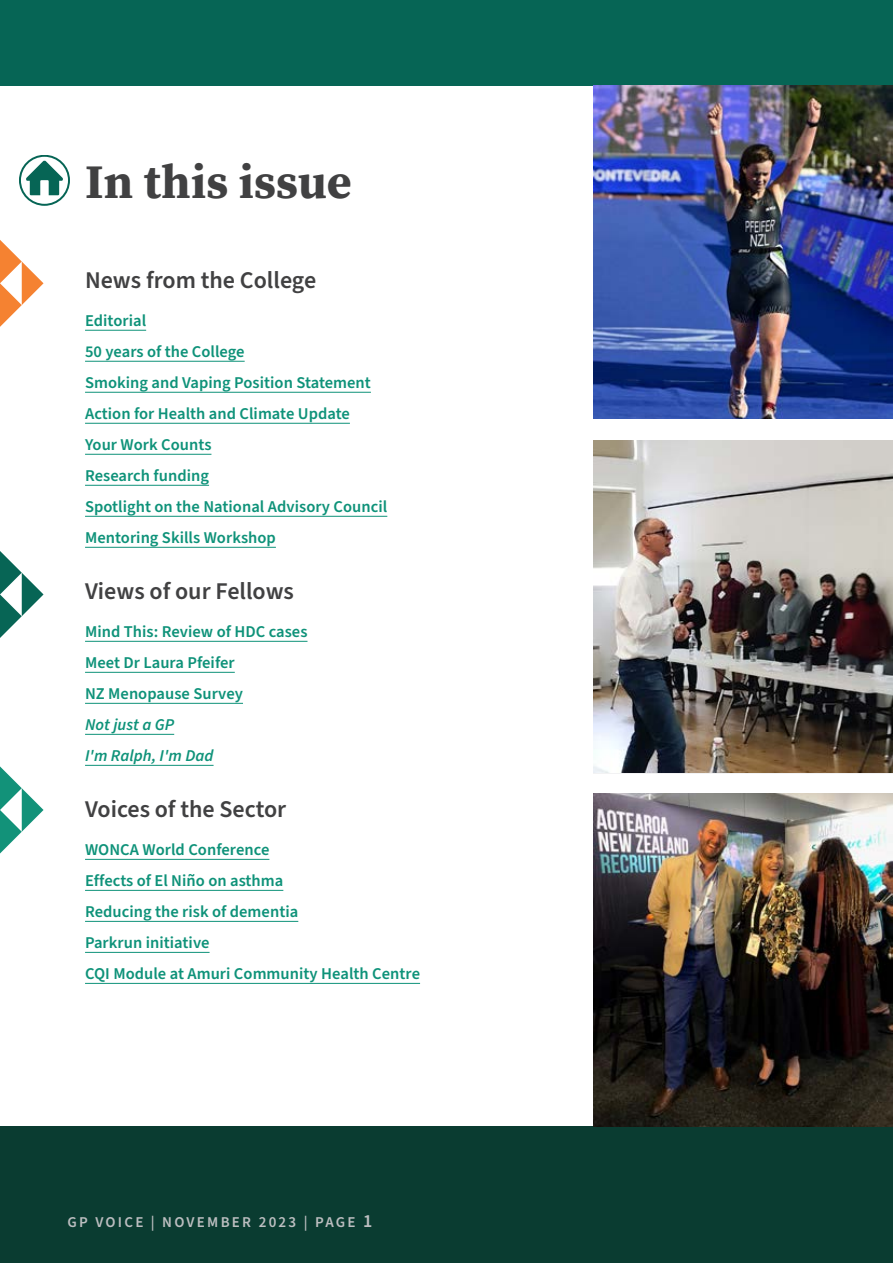
<style>
.page{position:relative;width:893px;height:1263px;background:#fff}
.page>*{position:absolute;margin:0;border:0;box-sizing:border-box;transform-origin:0 0}
.t1{font:700 48px "Source Serif Pro";letter-spacing:.005em;color:#414142}
.t2{font:600 24px "Source Sans Pro";color:#414142}
.t3{font:600 16.5px/31px "Source Sans Pro";letter-spacing:.005em;color:#0e9279}
.t4{font:italic 600 16.5px/31px "Source Sans Pro";letter-spacing:.005em;color:#0e9279}
.t5{font:600 15px "Source Sans Pro";letter-spacing:.15em;color:#bcbec0}
.s1{font-size:18px}
</style>
<div class="page">
<div style="left:0;top:1127px;width:893px;height:136px;background:#0a3c31"></div>
<svg style="left:26px;top:160px;width:37px;height:35px"></svg>
<div style="left:19px;top:155px;width:51px;height:51px;border:2px solid #066555;border-radius:50%"></div>
<div style="left:0;top:0;width:893px;height:85px;background:#066555"></div>
<img style="left:593px;top:793px;width:300px;height:334px">
<img style="left:593px;top:440px;width:300px;height:333px">
<img style="left:593px;top:85px;width:300px;height:334px">
<hr style="left:85px;top:330px;width:61px;height:1px;background:#0e9279">
<hr style="left:85px;top:361px;width:160px;height:1px;background:#0e9279">
<hr style="left:85px;top:392px;width:286px;height:1px;background:#0e9279">
<hr style="left:85px;top:423px;width:265px;height:1px;background:#0e9279">
<hr style="left:85px;top:454px;width:126px;height:1px;background:#0e9279">
<hr style="left:85px;top:485px;width:124px;height:1px;background:#0e9279">
<hr style="left:85px;top:516px;width:302px;height:1px;background:#0e9279">
<hr style="left:85px;top:547px;width:191px;height:1px;background:#0e9279">
<hr style="left:85px;top:641px;width:222px;height:1px;background:#0e9279">
<hr style="left:85px;top:672px;width:150px;height:1px;background:#0e9279">
<hr style="left:85px;top:703px;width:158px;height:1px;background:#0e9279">
<hr style="left:85px;top:734px;width:89px;height:1px;background:#0e9279">
<hr style="left:85px;top:765px;width:129px;height:1px;background:#0e9279">
<hr style="left:85px;top:859px;width:184px;height:1px;background:#0e9279">
<hr style="left:85px;top:890px;width:198px;height:1px;background:#0e9279">
<hr style="left:85px;top:921px;width:213px;height:1px;background:#0e9279">
<hr style="left:85px;top:952px;width:125px;height:1px;background:#0e9279">
<hr style="left:85px;top:983px;width:335px;height:1px;background:#0e9279">
<svg style="left:0;top:240px;width:44px;height:87px"></svg>
<svg style="left:0;top:551px;width:44px;height:87px"></svg>
<svg style="left:0;top:766px;width:44px;height:87px"></svg>
<h1 class="t1" style="left:85px;top:148px;width:268px">In this issue</h1>
<h2 class="t2" style="left:85px;top:264px;width:233px">News from the College</h2>
<p class="t3" style="left:85px;top:305px;width:304px">Editorial<br>50 years of the College<br>Smoking and Vaping Position Statement<br>Action for Health and Climate Update<br>Your Work Counts<br>Research funding<br>Spotlight on the National Advisory Council<br>Mentoring Skills Workshop</p>
<h2 class="t2" style="left:85px;top:575px;width:210px">Views of our Fellows</h2>
<p class="t3" style="left:85px;top:616px;width:224px">Mind This: Review of HDC cases<br>Meet Dr Laura Pfeifer<br>NZ Menopause Survey</p>
<p class="t4" style="left:85px;top:709px;width:130px">Not just a GP<br>I'm Ralph, I'm Dad</p>
<h2 class="t2" style="left:85px;top:793px;width:203px">Voices of the Sector</h2>
<p class="t3" style="left:85px;top:834px;width:336px">WONCA World Conference<br>Effects of El Niño on asthma<br>Reducing the risk of dementia<br>Parkrun initiative<br>CQI Module at Amuri Community Health Centre</p>
<p class="t5" style="left:68px;top:1212px;width:306px">GP VOICE | NOVEMBER 2023 | PAGE <span class="s1">1</span></p>
</div>
